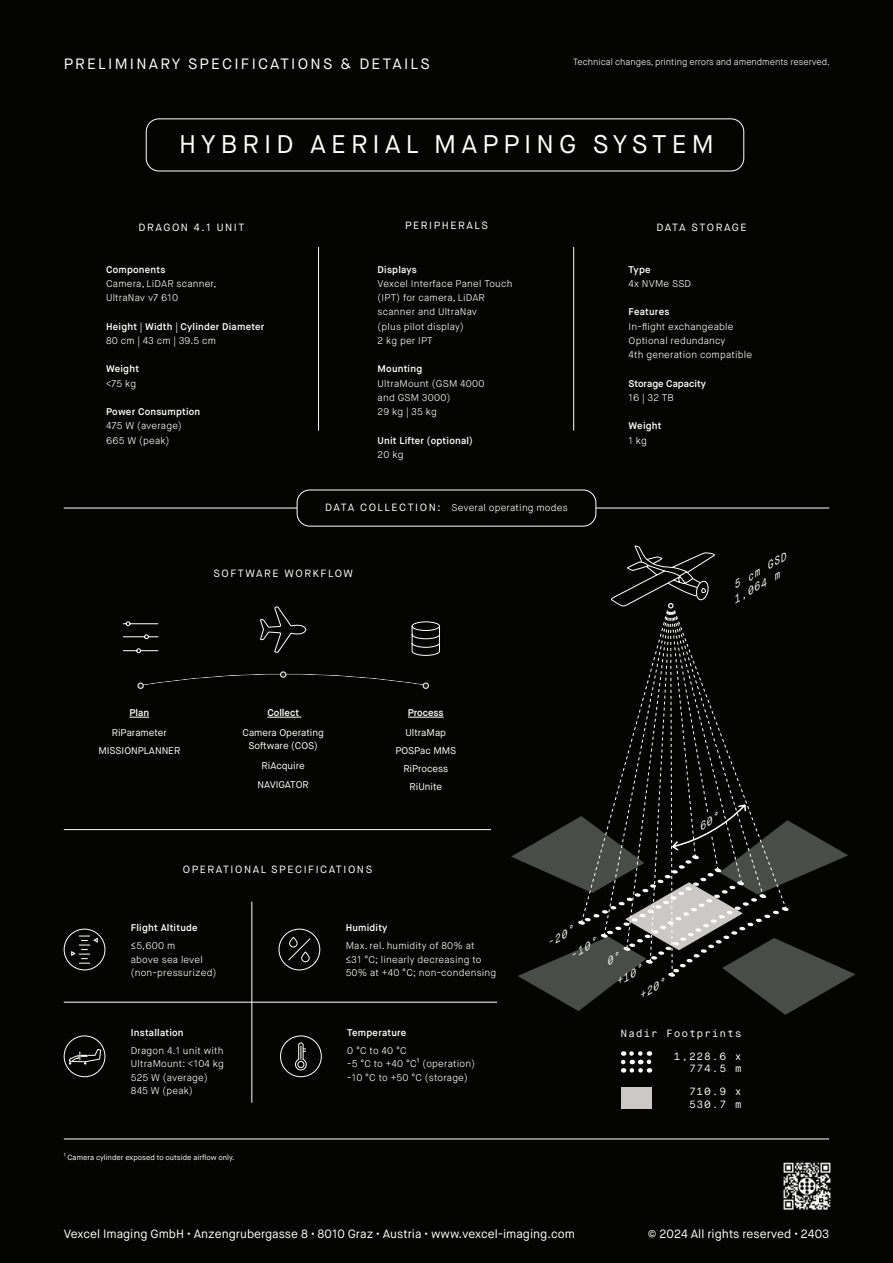
<style>
.page{position:relative;width:893px;height:1263px;background:#040503}
.page>*{position:absolute;margin:0;border:0;box-sizing:border-box;transform-origin:0 0}
.t1{font:25.5px "Maison Neue";letter-spacing:.2em;color:#fff}
.t2{font:15px "Maison Neue";letter-spacing:.15em;color:#fff}
.t3{font:12px "Maison Neue";color:#fff}
.t4{font:10.5px "Maison Neue";letter-spacing:.15em;color:#fff}
.t5{font:10.5px "Maison Neue Mono";letter-spacing:.075em;color:#fff}
.t6{font:italic 10.5px "Maison Neue Mono";color:#fff}
.t7{font:300 9.75px/14.2px "Maison Neue";letter-spacing:.02em;color:#fff}
.t8{font:600 9.75px "Maison Neue";letter-spacing:.02em;color:#fff}
.t9{font:9.75px "Maison Neue";color:#fff}
.t10{font:600 9.75px "Maison Neue";color:#fff}
.t11{font:300 9px "Maison Neue";color:#fff}
.t12{font:7.5px "Maison Neue";color:#fff}
.s1{font-weight:400}
</style>
<div class="page">
<hr style="left:64px;top:508px;width:233px;height:1px;background:#fff">
<hr style="left:596px;top:508px;width:233px;height:1px;background:#fff">
<hr style="left:64px;top:829px;width:427px;height:1px;background:#fff">
<hr style="left:318px;top:247px;width:1px;height:184px;background:#fff">
<hr style="left:573px;top:247px;width:1px;height:184px;background:#fff">
<hr style="left:64px;top:1002px;width:433px;height:1px;background:#fff">
<hr style="left:64px;top:1138px;width:765px;height:1px;background:#fff">
<img style="left:783px;top:1162px;width:48px;height:48px">
<div style="left:146px;top:118px;width:598px;height:53px;border:1px solid #fff;border-radius:13px"></div>
<svg style="left:71px;top:936px;width:27px;height:28px"></svg>
<div style="left:64px;top:929px;width:41px;height:41px;border:1px solid #fff;border-radius:50%"></div>
<svg style="left:288px;top:937px;width:23px;height:25px"></svg>
<div style="left:279px;top:929px;width:41px;height:41px;border:1px solid #fff;border-radius:50%"></div>
<svg style="left:295px;top:1042px;width:12px;height:29px"></svg>
<div style="left:280px;top:1035px;width:42px;height:42px;border:1px solid #fff;border-radius:50%"></div>
<div style="left:64px;top:1035px;width:41px;height:42px;border:1px solid #fff;border-radius:50%"></div>
<svg style="left:69px;top:1049px;width:32px;height:15px"></svg>
<svg style="left:411px;top:819px;width:444px;height:254px"></svg>
<div style="left:297px;top:490px;width:299px;height:36px;border:1px solid #fff;border-radius:13px"></div>
<hr style="left:251px;top:902px;width:1px;height:201px;background:#fff">
<hr style="left:267px;top:717px;width:32px;height:1px;background:#fff">
<hr style="left:408px;top:717px;width:36px;height:1px;background:#fff">
<svg style="left:138px;top:672px;width:291px;height:17px"></svg>
<div style="left:280px;top:671px;width:6px;height:7px;border:1px solid #fff;border-radius:50%"></div>
<svg style="left:130px;top:717px;width:19px;height:1px"></svg>
<svg style="left:411px;top:621px;width:29px;height:35px"></svg>
<svg style="left:123px;top:621px;width:36px;height:32px"></svg>
<svg style="left:260px;top:606px;width:47px;height:47px"></svg>
<div style="left:621px;top:1087px;width:30px;height:21px;background:#cac9c8"></div>
<svg style="left:621px;top:1051px;width:30px;height:21px"></svg>
<svg style="left:576px;top:545px;width:211px;height:432px"></svg>
<p class="t2" style="left:64px;top:55px;width:367px">PRELIMINARY SPECIFICATIONS &amp; DETAILS</p>
<p class="t11" style="left:573px;top:56px;width:258px">Technical changes, printing errors and amendments reserved.</p>
<p class="t1" style="left:179px;top:128px;width:536px">HYBRID AERIAL MAPPING SYSTEM</p>
<p class="t4" style="left:139px;top:221px;width:107px">DRAGON 4.1 UNIT</p>
<p class="t4" style="left:405px;top:218px;width:84px">PERIPHERALS</p>
<p class="t4" style="left:656px;top:221px;width:92px">DATA STORAGE</p>
<p class="t8" style="left:106px;top:263px;width:61px">Components</p>
<p class="t7" style="left:106px;top:276px;width:112px">Camera, LiDAR scanner,</p>
<p class="t7" style="left:106px;top:291px;width:74px">UltraNav v7 610</p>
<p class="t8" style="left:106px;top:320px;width:160px">Height <span class="s1">|</span> Width <span class="s1">|</span> Cylinder Diameter</p>
<p class="t7" style="left:106px;top:333px;width:111px">80 cm | 43 cm | 39.5 cm</p>
<p class="t8" style="left:106px;top:363px;width:34px">Weight</p>
<p class="t7" style="left:106px;top:376px;width:32px">&lt;75 kg</p>
<p class="t8" style="left:106px;top:406px;width:96px">Power Consumption</p>
<p class="t7" style="left:106px;top:419px;width:77px">475 W (average)</p>
<p class="t7" style="left:106px;top:433px;width:65px">665 W (peak)</p>
<p class="t8" style="left:378px;top:263px;width:41px">Displays</p>
<p class="t7" style="left:378px;top:276px;width:136px">Vexcel Interface Panel Touch (IPT) for camera, LiDAR scanner and UltraNav</p>
<p class="t7" style="left:378px;top:319px;width:88px">(plus pilot display)</p>
<p class="t7" style="left:378px;top:333px;width:57px">2 kg per IPT</p>
<p class="t8" style="left:378px;top:363px;width:46px">Mounting</p>
<p class="t7" style="left:378px;top:376px;width:108px">UltraMount (GSM 4000</p>
<p class="t7" style="left:378px;top:390px;width:74px">and GSM 3000)</p>
<p class="t7" style="left:378px;top:405px;width:61px">29 kg | 35 kg</p>
<p class="t8" style="left:378px;top:434px;width:97px">Unit Lifter (optional)</p>
<p class="t7" style="left:378px;top:447px;width:27px">20 kg</p>
<p class="t8" style="left:629px;top:263px;width:24px">Type</p>
<p class="t7" style="left:629px;top:276px;width:64px">4x NVMe SSD</p>
<p class="t8" style="left:629px;top:306px;width:42px">Features</p>
<p class="t7" style="left:629px;top:319px;width:106px">In-flight exchangeable</p>
<p class="t7" style="left:629px;top:333px;width:98px">Optional redundancy</p>
<p class="t7" style="left:629px;top:348px;width:125px">4th generation compatible</p>
<p class="t10" style="left:629px;top:377px;width:79px">Storage Capacity</p>
<p class="t7" style="left:629px;top:390px;width:47px">16 | 32 TB</p>
<p class="t8" style="left:629px;top:420px;width:34px">Weight</p>
<p class="t7" style="left:629px;top:433px;width:20px">1 kg</p>
<p class="t4" style="left:325px;top:501px;width:117px">DATA COLLECTION:</p>
<p class="t7" style="left:451px;top:501px;width:118px">Several operating modes</p>
<p class="t4" style="left:213px;top:567px;width:141px">SOFTWARE WORKFLOW</p>
<p class="t6" style="left:730px;top:580px;width:62px;rotate:-30deg">5 cm GSD</p>
<p class="t6" style="left:730px;top:595px;width:54px;rotate:-30deg">1,064 m</p>
<p class="t8" style="left:130px;top:706px;width:21px">Plan</p>
<p class="t9" style="left:112px;top:726px;width:57px">RiParameter</p>
<p class="t9" style="left:98px;top:744px;width:83px">MISSIONPLANNER</p>
<p class="t10" style="left:267px;top:706px;width:33px">Collect</p>
<p class="t9" style="left:242px;top:726px;width:83px">Camera Operating</p>
<p class="t9" style="left:248px;top:739px;width:71px">Software (COS)</p>
<p class="t9" style="left:262px;top:759px;width:45px">RiAcquire</p>
<p class="t9" style="left:258px;top:778px;width:53px">NAVIGATOR</p>
<p class="t10" style="left:408px;top:706px;width:37px">Process</p>
<p class="t9" style="left:405px;top:726px;width:42px">UltraMap</p>
<p class="t9" style="left:395px;top:744px;width:62px">POSPac MMS</p>
<p class="t9" style="left:403px;top:762px;width:46px">RiProcess</p>
<p class="t9" style="left:410px;top:780px;width:34px">RiUnite</p>
<p class="t4" style="left:183px;top:862px;width:191px">OPERATIONAL SPECIFICATIONS</p>
<p class="t8" style="left:131px;top:921px;width:68px">Flight Altitude</p>
<p class="t7" style="left:131px;top:939px;width:46px">≤5,600 m</p>
<p class="t7" style="left:131px;top:952px;width:87px;line-height:13.5px">above sea level (non-pressurized)</p>
<p class="t8" style="left:131px;top:1026px;width:54px">Installation</p>
<p class="t7" style="left:131px;top:1043px;width:94px">Dragon 4.1 unit with</p>
<p class="t7" style="left:131px;top:1057px;width:95px">UltraMount: &lt;104 kg</p>
<p class="t7" style="left:131px;top:1070px;width:79px">525 W (average)</p>
<p class="t7" style="left:131px;top:1084px;width:64px">845 W (peak)</p>
<p class="t12" style="left:64px;top:1153px;width:172px">¹ Camera cylinder exposed to outside airflow only.</p>
<p class="t8" style="left:346px;top:921px;width:43px">Humidity</p>
<p class="t7" style="left:346px;top:939px;width:131px">Max. rel. humidity of 80% at</p>
<p class="t7" style="left:346px;top:952px;width:137px">≤31 °C; linearly decreasing to</p>
<p class="t7" style="left:346px;top:966px;width:152px">50% at +40 °C; non-condensing</p>
<p class="t8" style="left:347px;top:1026px;width:61px">Temperature</p>
<p class="t7" style="left:347px;top:1043px;width:61px">0 °C to 40 °C</p>
<p class="t7" style="left:347px;top:1057px;width:129px">-5 °C to +40 °C¹ (operation)</p>
<p class="t7" style="left:347px;top:1070px;width:122px">-10 °C to +50 °C (storage)</p>
<p class="t6" style="left:543px;top:938px;width:31px;rotate:-30deg">-20°</p>
<p class="t6" style="left:566px;top:951px;width:31px;rotate:-30deg">-10°</p>
<p class="t6" style="left:612px;top:977px;width:31px;rotate:-30deg">+10°</p>
<p class="t6" style="left:635px;top:991px;width:31px;rotate:-30deg">+20°</p>
<p class="t5" style="left:620px;top:1026px;width:123px">Nadir Footprints</p>
<p class="t5" style="left:674px;top:1049px;width:69px">1,228.6 x</p>
<p class="t5" style="left:689px;top:1062px;width:54px">774.5 m</p>
<p class="t5" style="left:689px;top:1085px;width:54px">710.9 x</p>
<p class="t5" style="left:689px;top:1097px;width:54px">530.7 m</p>
<p class="t3" style="left:64px;top:1226px;width:513px">Vexcel Imaging GmbH • Anzengrubergasse 8 • 8010 Graz • Austria • www.vexcel-imaging.com</p>
<p class="t3" style="left:648px;top:1226px;width:183px">© 2024 All rights reserved • 2403</p>
</div>
